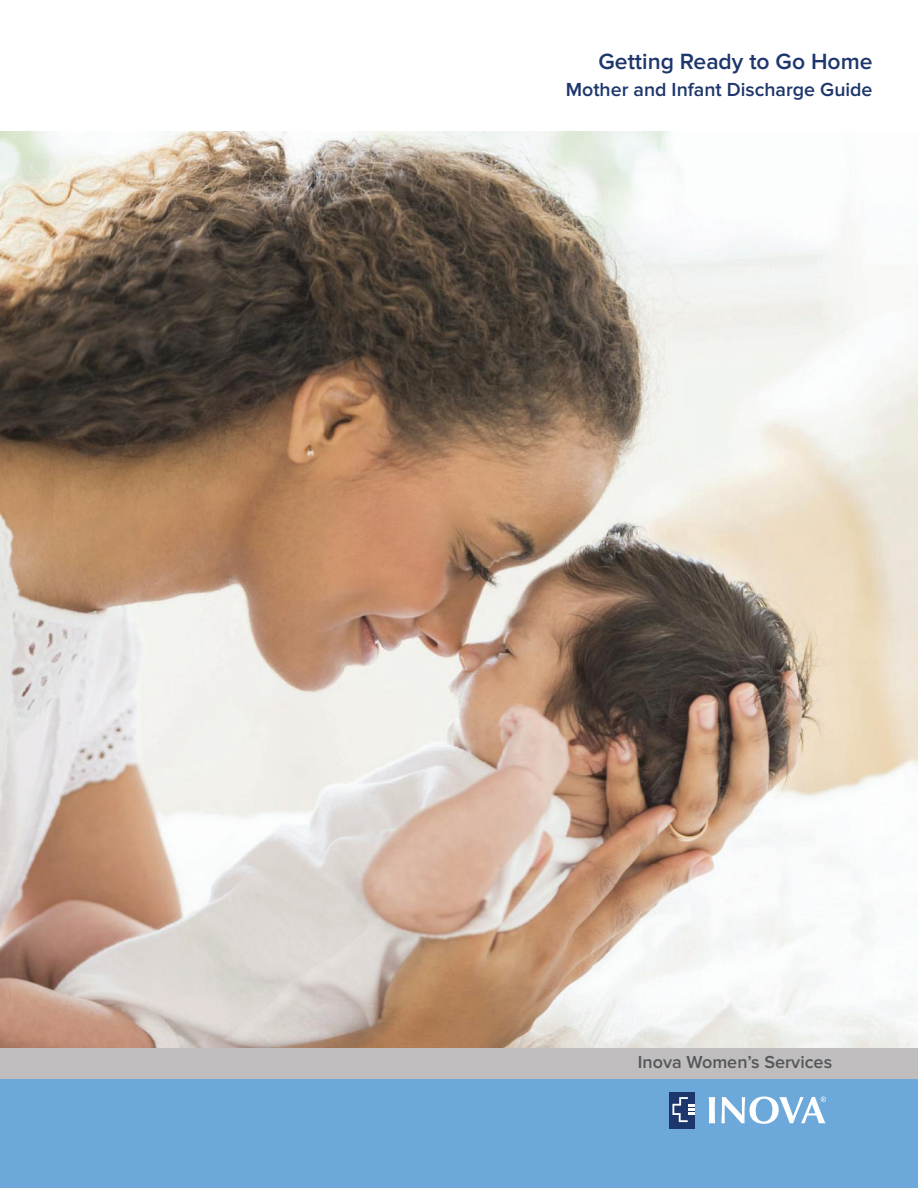
<style>
.page{position:relative;width:918px;height:1188px;background:#fff}
.page>*{position:absolute;margin:0;border:0;box-sizing:border-box;transform-origin:0 0}
.t1{font:600 22.95px "Proxima Nova";color:#1d366c}
.t2{font:600 19.65px "Proxima Nova";color:#1d366c}
.t3{font:600 18px "Proxima Nova";color:#55565a}
</style>
<div class="page">
<img style="left:0;top:132px;width:918px;height:916px">
<div style="left:0;top:1070px;width:918px;height:118px;background:#6ca8da"></div>
<div style="left:669px;top:1092px;width:26px;height:37px;background:#1d366c"></div>
<svg style="left:672px;top:1097px;width:23px;height:25px"></svg>
<svg style="left:709px;top:1097px;width:6px;height:26px"></svg>
<svg style="left:721px;top:1097px;width:105px;height:27px"></svg>
<div style="left:0;top:1048px;width:918px;height:31px;background:#c0bdbe"></div>
<p class="t1" style="left:599px;top:48px;width:276px">Getting Ready to Go Home</p>
<p class="t2" style="left:566px;top:78px;width:308px">Mother and Infant Discharge Guide</p>
<p class="t3" style="left:638px;top:1052px;width:196px">Inova Women’s Services</p>
</div>
